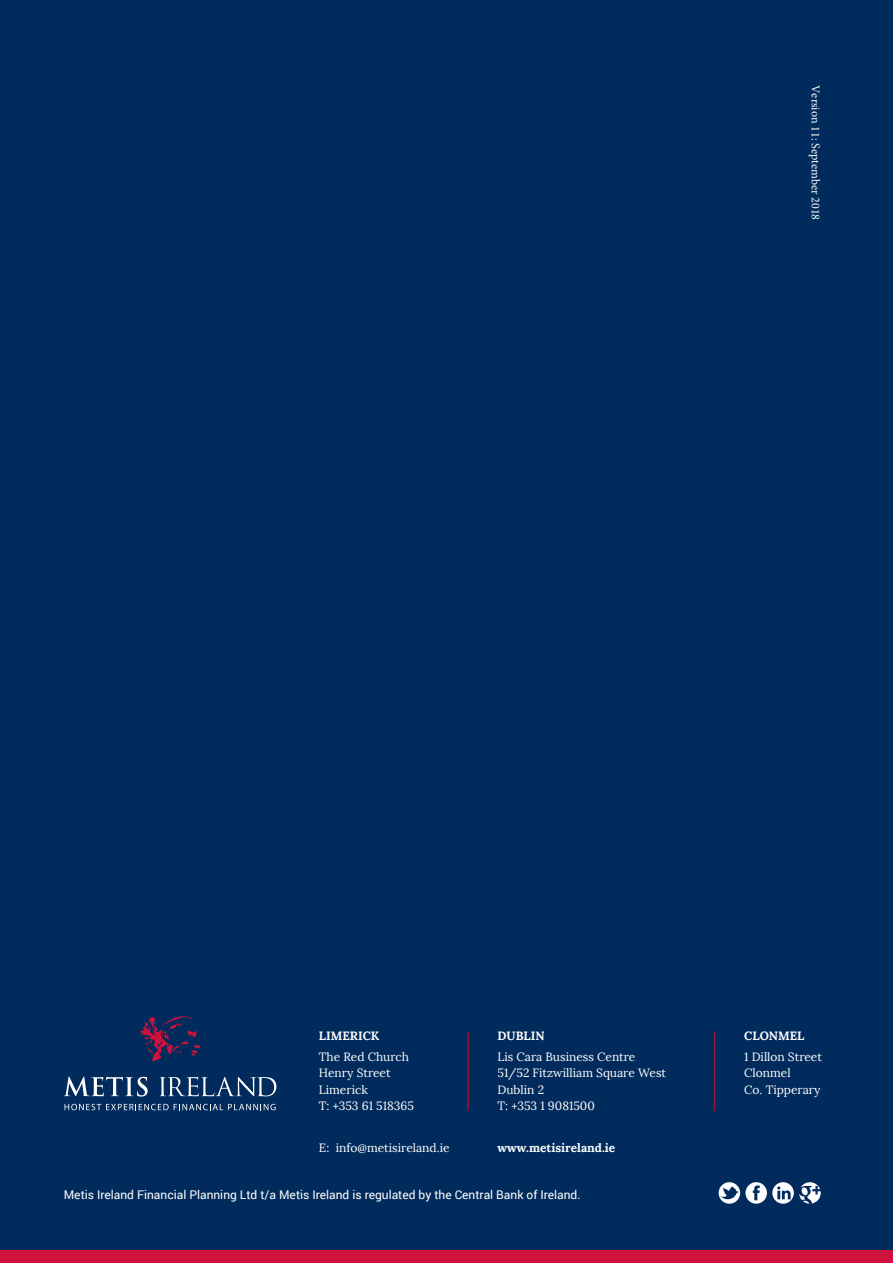
<style>
.page{position:relative;width:893px;height:1263px;background:#002b5c}
.page>*{position:absolute;margin:0;border:0;box-sizing:border-box;transform-origin:0 0}
.t1{font:12px/16.5px "Lora";color:#fff}
.t2{font:12px "Roboto";color:#fff}
.t3{font:700 12px "Lora";color:#fff}
.t4{font:12px "Minion Pro";color:#fff}
</style>
<div class="page">
<div style="left:0;top:1250px;width:893px;height:13px;background:#cd123d"></div>
<svg style="left:719px;top:1182px;width:102px;height:22px"></svg>
<svg style="left:64px;top:1076px;width:84px;height:20px"></svg>
<svg style="left:160px;top:1077px;width:116px;height:19px"></svg>
<svg style="left:140px;top:1016px;width:60px;height:45px"></svg>
<svg style="left:65px;top:1104px;width:211px;height:6px"></svg>
<hr style="left:468px;top:1031px;width:1px;height:80px;background:#cd123d">
<hr style="left:714px;top:1031px;width:1px;height:80px;background:#cd123d">
<p class="t4" style="left:824px;top:85px;width:137px;rotate:90deg">Version 11: September 2018</p>
<p class="t3" style="left:319px;top:1028px;width:62px">LIMERICK</p>
<p class="t1" style="left:319px;top:1048px;width:97px">The Red Church<br>Henry Street<br>Limerick<br>T: +353 61 518365</p>
<p class="t1" style="left:319px;top:1140px;width:132px">E: info@metisireland.ie</p>
<p class="t3" style="left:497px;top:1028px;width:49px">DUBLIN</p>
<p class="t1" style="left:497px;top:1048px;width:170px">Lis Cara Business Centre<br>51/52 Fitzwilliam Square West<br>Dublin 2<br>T: +353 1 9081500</p>
<p class="t3" style="left:497px;top:1140px;width:119px">www.metisireland.ie</p>
<p class="t2" style="left:64px;top:1186px;width:518px">Metis Ireland Financial Planning Ltd t/a Metis Ireland is regulated by the Central Bank of Ireland.</p>
<p class="t3" style="left:744px;top:1028px;width:62px">CLONMEL</p>
<p class="t1" style="left:744px;top:1048px;width:79px">1 Dillon Street<br>Clonmel<br>Co. Tipperary</p>
</div>
